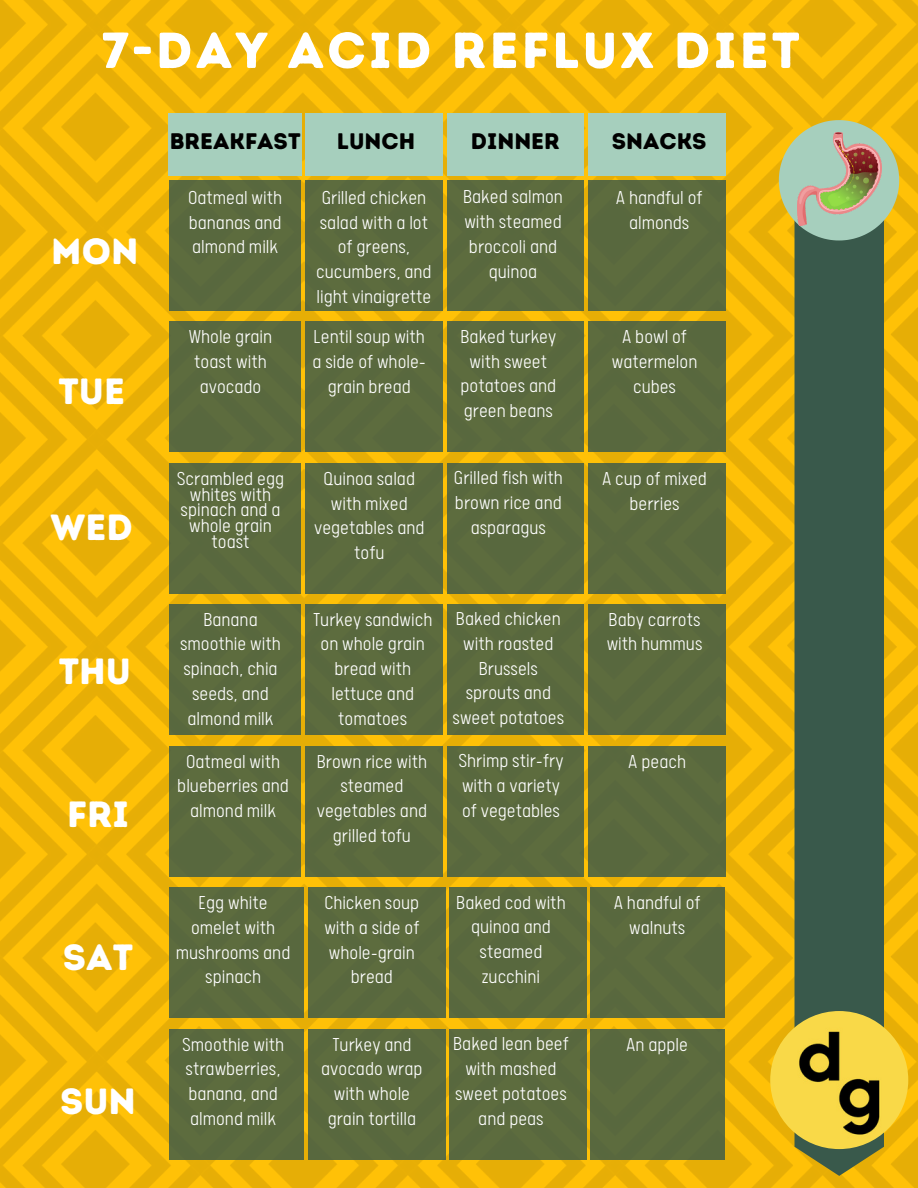
<style>
.page{position:relative;width:918px;height:1188px;background:#fff}
.page>*{position:absolute;margin:0;border:0;box-sizing:border-box;transform-origin:0 0}
.t1{font:50.55px "Intro Rust Base";letter-spacing:.06em;color:#fff}
.t2{font:36.45px "Intro Rust Base";color:#fff}
.t3{font:22.5px "Intro Rust Base";color:#000}
.t4{font:300 21px/24.8px "Calps Sans";color:#fff;text-align:center}
</style>
<div class="page">
<img style="left:0;top:0;width:918px;height:1188px">
<div style="left:305px;top:113px;width:138px;height:62px;background:#a6cfbd"></div>
<div style="left:168px;top:113px;width:133px;height:62px;background:#a6cfbd"></div>
<div style="left:169px;top:181px;width:132px;height:130px;background:#59693e"></div>
<div style="left:169px;top:322px;width:132px;height:130px;background:#59683e"></div>
<div style="left:169px;top:463px;width:132px;height:130px;background:#5a693e"></div>
<div style="left:169px;top:605px;width:132px;height:130px;background:#59693e"></div>
<div style="left:169px;top:746px;width:132px;height:130px;background:#59693e"></div>
<div style="left:169px;top:888px;width:135px;height:130px;background:#5a693e"></div>
<div style="left:169px;top:1029px;width:135px;height:130px;background:#59693e"></div>
<div style="left:305px;top:181px;width:138px;height:130px;background:#59693e"></div>
<div style="left:305px;top:322px;width:138px;height:130px;background:#59683e"></div>
<div style="left:305px;top:463px;width:138px;height:130px;background:#5b6a3e"></div>
<div style="left:305px;top:605px;width:138px;height:130px;background:#5a693e"></div>
<div style="left:305px;top:746px;width:138px;height:130px;background:#59683e"></div>
<div style="left:308px;top:888px;width:137px;height:130px;background:#5b6a3e"></div>
<div style="left:308px;top:1029px;width:137px;height:130px;background:#59683e"></div>
<div style="left:447px;top:181px;width:137px;height:130px;background:#5a693e"></div>
<div style="left:447px;top:322px;width:137px;height:130px;background:#59693e"></div>
<div style="left:447px;top:463px;width:137px;height:130px;background:#59693e"></div>
<div style="left:447px;top:605px;width:137px;height:130px;background:#5b6a3e"></div>
<div style="left:447px;top:746px;width:137px;height:130px;background:#59693e"></div>
<div style="left:449px;top:888px;width:138px;height:130px;background:#59693e"></div>
<div style="left:449px;top:1029px;width:138px;height:130px;background:#5a693e"></div>
<div style="left:588px;top:181px;width:137px;height:130px;background:#59693e"></div>
<div style="left:588px;top:322px;width:137px;height:130px;background:#59683e"></div>
<div style="left:588px;top:463px;width:137px;height:130px;background:#5a6a3e"></div>
<div style="left:588px;top:605px;width:137px;height:130px;background:#59693e"></div>
<div style="left:588px;top:746px;width:137px;height:130px;background:#59683e"></div>
<div style="left:591px;top:888px;width:134px;height:130px;background:#59693e"></div>
<div style="left:591px;top:1029px;width:134px;height:130px;background:#59693e"></div>
<div style="left:447px;top:113px;width:137px;height:62px;background:#a6cfbd"></div>
<div style="left:588px;top:113px;width:137px;height:62px;background:#a6cfbd"></div>
<div style="left:795px;top:240px;width:89px;height:936px;background:#39594b"></div>
<svg style="left:779px;top:120px;width:120px;height:120px"></svg>
<img style="left:797px;top:132px;width:85px;height:94px">
<img style="left:770px;top:1011px;width:138px;height:138px;border-radius:50%">
<p class="t1" style="left:101px;top:20px;width:700px">7-DAY ACID REFLUX DIET</p>
<p class="t2" style="left:51px;top:229px;width:89px">MON</p>
<p class="t2" style="left:59px;top:370px;width:68px">TUE</p>
<p class="t2" style="left:51px;top:506px;width:84px">WED</p>
<p class="t2" style="left:59px;top:649px;width:74px">THU</p>
<p class="t2" style="left:67px;top:792px;width:63px">FRI</p>
<p class="t2" style="left:63px;top:935px;width:72px">SAT</p>
<p class="t2" style="left:60px;top:1079px;width:77px">SUN</p>
<p class="t3" style="left:170px;top:127px;width:132px">BREAKFAST</p>
<p class="t3" style="left:337px;top:127px;width:80px">LUNCH</p>
<p class="t3" style="left:471px;top:127px;width:91px">DINNER</p>
<p class="t3" style="left:612px;top:127px;width:96px">SNACKS</p>
<p class="t4" style="left:188px;top:188px;width:96px;text-align:justify">Oatmeal with bananas and almond milk</p>
<p class="t4" style="left:189px;top:327px;width:85px;text-align:left">Whole grain toast with avocado</p>
<p class="t4" style="left:316px;top:188px;width:117px">Grilled chicken salad with a lot of greens, cucumbers, and light vinaigrette</p>
<p class="t4" style="left:313px;top:327px;width:115px">Lentil soup with a side of whole&shy;grain bread</p>
<p class="t4" style="left:463px;top:188px;width:101px">Baked salmon with steamed broccoli and quinoa</p>
<p class="t4" style="left:461px;top:327px;width:97px">Baked turkey with sweet potatoes and green beans</p>
<p class="t4" style="left:616px;top:188px;width:88px">A handful of almonds</p>
<p class="t4" style="left:612px;top:327px;width:87px">A bowl of watermelon cubes</p>
<p class="t4" style="left:177px;top:473px;width:109px;line-height:15.8px">Scrambled egg whites with spinach and a whole grain toast</p>
<p class="t4" style="left:314px;top:469px;width:112px">Quinoa salad with mixed vegetables and tofu</p>
<p class="t4" style="left:454px;top:469px;width:110px">Grilled fish with brown rice and asparagus</p>
<p class="t4" style="left:602px;top:469px;width:106px">A cup of mixed berries</p>
<p class="t4" style="left:180px;top:610px;width:102px">Banana smoothie with spinach, chia seeds, and almond milk</p>
<p class="t4" style="left:177px;top:752px;width:113px">Oatmeal with blueberries and almond milk</p>
<p class="t4" style="left:176px;top:893px;width:116px">Egg white omelet with mushrooms and spinach</p>
<p class="t4" style="left:182px;top:1035px;width:103px;text-align:left">Smoothie with strawberries, banana, and almond milk</p>
<p class="t4" style="left:313px;top:610px;width:121px">Turkey sandwich on whole grain bread with lettuce and tomatoes</p>
<p class="t4" style="left:317px;top:752px;width:112px">Brown rice with steamed vegetables and grilled tofu</p>
<p class="t4" style="left:324px;top:893px;width:97px">Chicken soup with a side of whole-grain bread</p>
<p class="t4" style="left:321px;top:1035px;width:103px">Turkey and avocado wrap with whole grain tortilla</p>
<p class="t4" style="left:453px;top:609px;width:113px">Baked chicken with roasted<br>Brussels sprouts and sweet potatoes</p>
<p class="t4" style="left:458px;top:751px;width:107px;text-align:left">Shrimp stir-fry with a variety of vegetables</p>
<p class="t4" style="left:456px;top:893px;width:111px">Baked cod with quinoa and steamed zucchini</p>
<p class="t4" style="left:453px;top:1034px;width:117px">Baked lean beef with mashed sweet potatoes and peas</p>
<p class="t4" style="left:607px;top:610px;width:97px;text-align:left">Baby carrots with hummus</p>
<p class="t4" style="left:628px;top:752px;width:59px">A peach</p>
<p class="t4" style="left:614px;top:893px;width:88px">A handful of walnuts</p>
<p class="t4" style="left:626px;top:1035px;width:63px">An apple</p>
</div>
